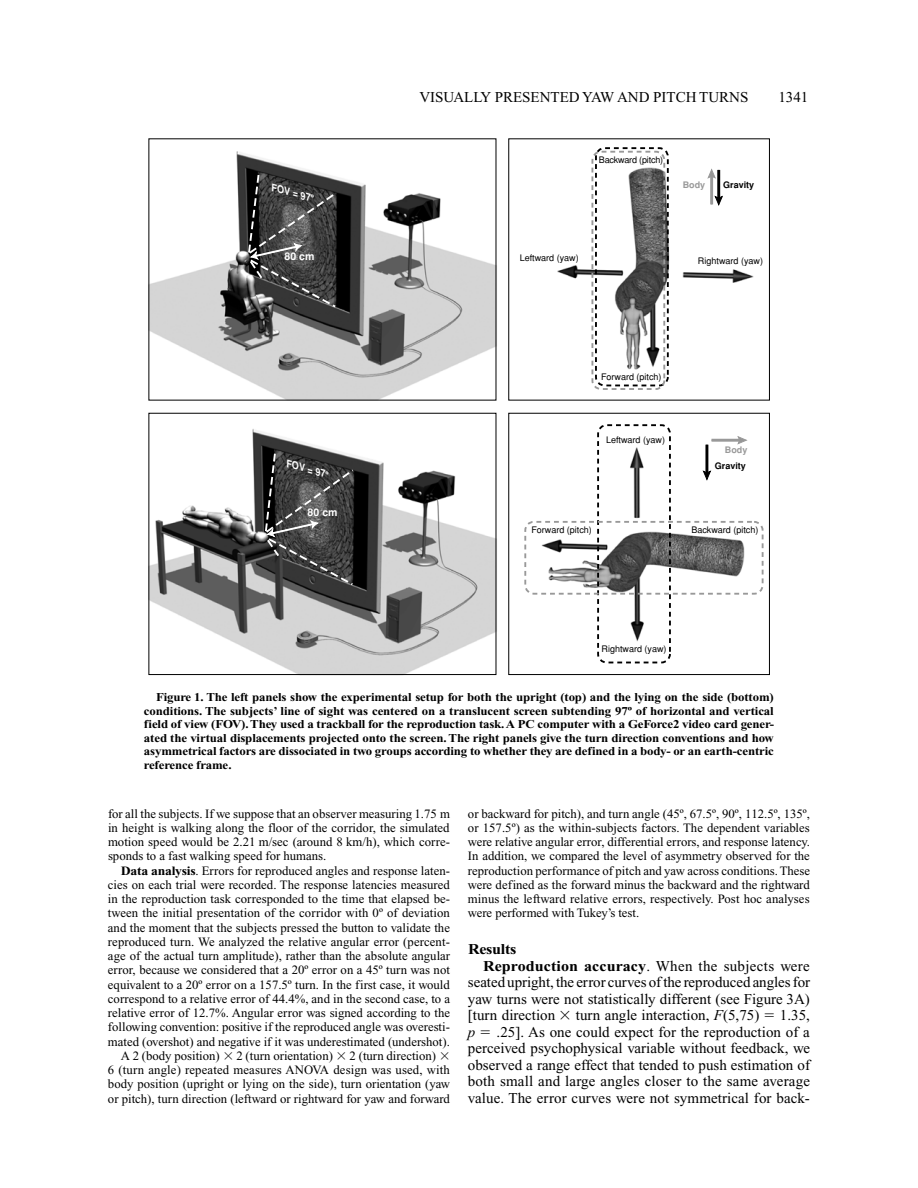
<style>
.page{position:relative;width:918px;height:1188px;background:#fff}
.page>*{position:absolute;margin:0;border:0;box-sizing:border-box;transform-origin:0 0}
.t1{font:15px/16.5px "Times New Roman";color:#000;text-align:justify}
.t2{font:700 15px "Times New Roman";letter-spacing:.005em;color:#000;scale:1.07 1}
.t3{font:700 15px "Times New Roman";letter-spacing:-.015em;color:#000;scale:1.07 1}
.t4{font:italic 15px "Times New Roman";color:#000}
.t5{font:12.75px/14.2px "Times New Roman";color:#000;text-align:justify}
.t6{font:700 12px/13.5px "Times New Roman";letter-spacing:-.01em;color:#000;text-align:justify;scale:1.07 1}
.t7{font:700 10.5px "Helvetica";letter-spacing:.01em;color:#fff}
.t8{font:italic 700 10.2px "Helvetica";color:#fff;scale:.91 1}
.t9{font:9px "Helvetica";color:#000}
.t10{font:9px "Helvetica";letter-spacing:-.02em;color:#000}
.t11{font:700 9px "Helvetica";color:#000}
.t12{font:700 9px "Helvetica";color:#999}
.s1{font-family:"Times New Roman"}
.s2{font-weight:700}
.s3{font-weight:400}
.s4{font-style:italic}
</style>
<div class="page">
<img style="left:148px;top:141px;width:606px;height:535px">
<svg style="left:264px;top:448px;width:91px;height:139px;background:#474747"></svg>
<hr style="left:717px;top:170px;width:3px;height:29px;background:#000">
<svg style="left:714px;top:195px;width:10px;height:12px"></svg>
<hr style="left:705px;top:445px;width:3px;height:29px;background:#000">
<svg style="left:702px;top:469px;width:10px;height:13px"></svg>
<div style="left:508px;top:413px;width:262px;height:262px;border:1px solid #000"></div>
<hr style="left:710px;top:175px;width:3px;height:29px;background:#999">
<svg style="left:707px;top:167px;width:10px;height:13px"></svg>
<hr style="left:712px;top:439px;width:29px;height:3px;background:#999">
<svg style="left:736px;top:436px;width:13px;height:9px"></svg>
<div style="left:595px;top:147px;width:74px;height:239px;border:2px dashed #000;border-radius:9px"></div>
<div style="left:597px;top:424px;width:74px;height:239px;border:2px dashed #000;border-radius:9px"></div>
<div style="left:524px;top:521px;width:240px;height:74px;border:2px dashed #999;border-radius:9px"></div>
<div style="left:591px;top:151px;width:74px;height:239px;border:2px dashed #999;border-radius:9px"></div>
<svg style="left:247px;top:170px;width:92px;height:139px;background:#484848"></svg>
<p class="t1" style="left:419px;top:90px;width:331px">VISUALLY PRESENTED YAW AND PITCH TURNS</p>
<p class="t1" style="left:778px;top:90px;width:31px">1341</p>
<p class="t8" style="left:273px;top:184px;width:50px;rotate:15deg">FOV = 97<span class="s1">º</span></p>
<p class="t7" style="left:284px;top:252px;width:32px">80 cm</p>
<p class="t8" style="left:288px;top:460px;width:50px;rotate:15deg">FOV = 97<span class="s1">º</span></p>
<p class="t7" style="left:307px;top:509px;width:32px">80 cm</p>
<p class="t10" style="left:599px;top:157px;width:66px">Backward (pitch)</p>
<p class="t12" style="left:683px;top:181px;width:24px">Body</p>
<p class="t11" style="left:723px;top:181px;width:33px">Gravity</p>
<p class="t9" style="left:520px;top:254px;width:61px">Leftward (yaw)</p>
<p class="t9" style="left:698px;top:258px;width:67px">Rightward (yaw)</p>
<p class="t9" style="left:601px;top:373px;width:62px">Forward (pitch)</p>
<p class="t9" style="left:606px;top:437px;width:61px">Leftward (yaw)</p>
<p class="t12" style="left:725px;top:447px;width:24px">Body</p>
<p class="t11" style="left:715px;top:463px;width:33px">Gravity</p>
<p class="t9" style="left:531px;top:527px;width:62px">Forward (pitch)</p>
<p class="t9" style="left:691px;top:527px;width:69px">Backward (pitch)</p>
<p class="t9" style="left:602px;top:645px;width:67px">Rightward (yaw)</p>
<p class="t6" style="left:144px;top:692px;width:590px;text-indent:12px">Figure 1. The left panels show the experimental setup for both the upright (top) and the lying on the side (bottom) conditions. The subjects’ line of sight was centered on a translucent screen subtending 97º of horizontal and vertical field of view (FOV). They used a trackball for the reproduction task. A PC computer with a GeForce2 video card gener&shy;ated the virtual displacements projected onto the screen. The right panels give the turn direction conventions and how asymmetrical factors are dissociated in two groups according to whether they are defined in a body- or an earth-centric reference frame.</p>
<p class="t5" style="left:108px;top:807px;width:344px">for all the subjects. If we suppose that an observer measuring 1.75 m in height is walking along the floor of the corridor, the simulated motion speed would be 2.21 m/sec (around 8 km/h), which corre&shy;sponds to a fast walking speed for humans.</p>
<p class="t5" style="left:121px;top:864px;width:331px"><span class="s2">Data analysis</span>. Errors for reproduced angles and response laten-</p>
<p class="t5" style="left:108px;top:879px;width:343px">cies on each trial were recorded. The response latencies measured</p>
<p class="t5" style="left:108px;top:893px;width:343px">in the reproduction task corresponded to the time that elapsed be-</p>
<p class="t5" style="left:108px;top:907px;width:343px">tween the initial presentation of the corridor with 0º of deviation</p>
<p class="t5" style="left:108px;top:921px;width:344px">and the moment that the subjects pressed the button to validate the</p>
<p class="t5" style="left:108px;top:936px;width:344px">reproduced turn. We analyzed the relative angular error (percent-</p>
<p class="t5" style="left:108px;top:950px;width:344px">age of the actual turn amplitude), rather than the absolute angular</p>
<p class="t5" style="left:108px;top:964px;width:343px">error, because we considered that a 20º error on a 45º turn was not</p>
<p class="t5" style="left:108px;top:978px;width:343px">equivalent to a 20º error on a 157.5º turn. In the first case, it would</p>
<p class="t5" style="left:108px;top:993px;width:344px">correspond to a relative error of 44.4%, and in the second case, to a</p>
<p class="t5" style="left:108px;top:1007px;width:344px">relative error of 12.7%. Angular error was signed according to the</p>
<p class="t5" style="left:108px;top:1021px;width:343px">following convention: positive if the reproduced angle was overesti-</p>
<p class="t5" style="left:108px;top:1035px;width:343px">mated (overshot) and negative if it was underestimated (undershot).</p>
<p class="t5" style="left:121px;top:1050px;width:101px">A 2 (body position)</p>
<p class="t5" style="left:236px;top:1050px;width:98px">2 (turn orientation)</p>
<p class="t5" style="left:108px;top:1050px;width:344px;text-align:left;text-indent:242px">2 (turn direction)<br>6 (turn angle) repeated measures ANOVA design was used, with body position (upright or lying on the side), turn orientation (yaw or pitch), turn direction (leftward or rightward for yaw and forward</p>
<p class="t5" style="left:468px;top:807px;width:344px">or backward for pitch), and turn angle (45º, 67.5º, 90º, 112.5º, 135º, or 157.5º) as the within-subjects factors. The dependent variables were relative angular error, differential errors, and response latency.<br>In addition, we compared the level of asymmetry observed for the reproduction performance of pitch and yaw across conditions. These were defined as the forward minus the backward and the rightward minus the leftward relative errors, respectively. Post hoc analyses were performed with Tukey’s test.</p>
<p class="t3" style="left:468px;top:944px;width:47px">Results</p>
<p class="t2" style="left:483px;top:960px;width:307px">Reproduction accuracy<span class="s3">. When the subjects were</span></p>
<p class="t1" style="left:468px;top:975px;width:344px">seated upright, the error curves of the reproduced angles for</p>
<p class="t1" style="left:468px;top:992px;width:343px">yaw turns were not statistically different (see Figure 3A)</p>
<p class="t1" style="left:468px;top:1008px;width:89px">[turn direction</p>
<p class="t1" style="left:576px;top:1008px;width:185px">turn angle interaction, <span class="s4">F</span>(5,75)</p>
<p class="t1" style="left:780px;top:1008px;width:31px">1.35,</p>
<p class="t4" style="left:468px;top:1026px;width:9px">p</p>
<p class="t1" style="left:468px;top:1025px;width:344px;text-indent:29px">.25]. As one could expect for the reproduction of a perceived psychophysical variable without feedback, we observed a range effect that tended to push estimation of both small and large angles closer to the same average value. The error curves were not symmetrical for back-</p>
</div>
